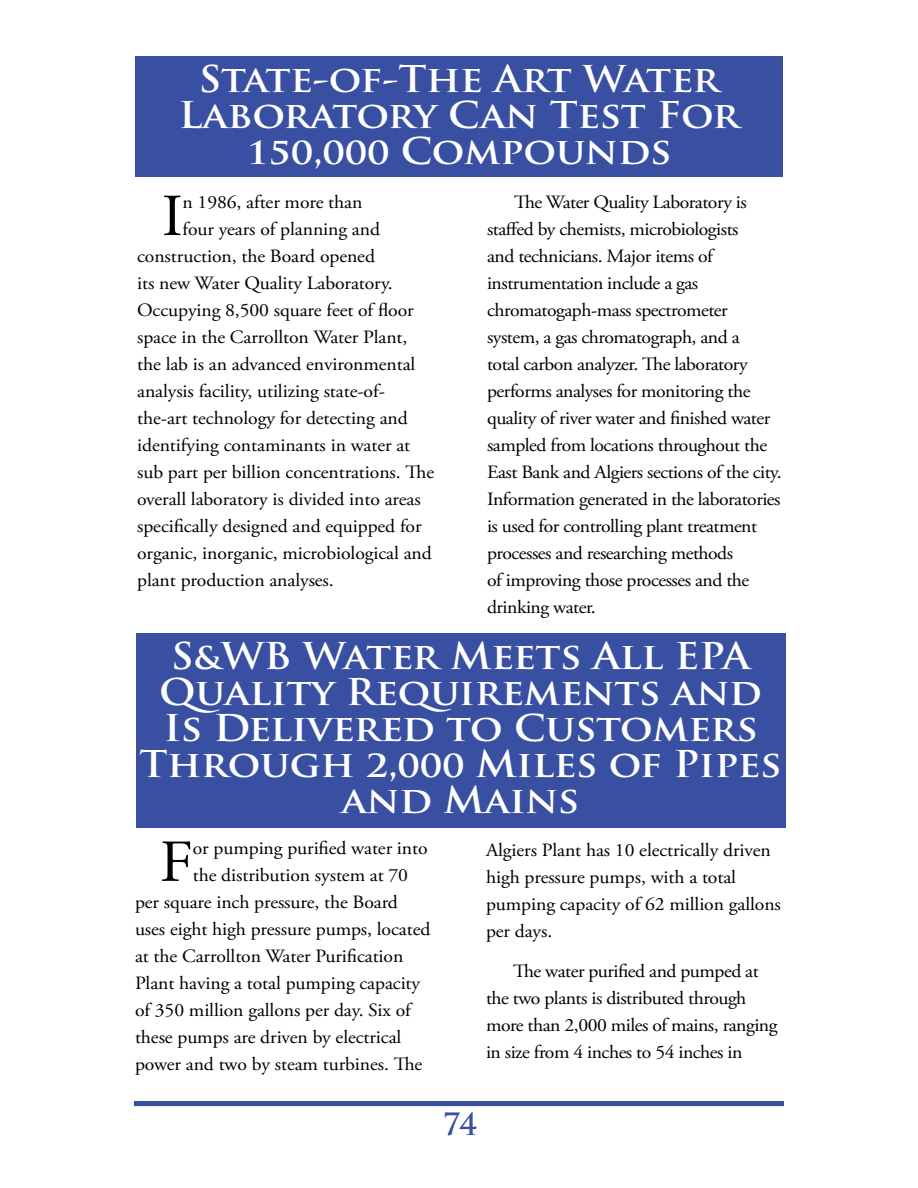
<style>
.page{position:relative;width:918px;height:1188px;background:#fff}
.page>*{position:absolute;margin:0;border:0;box-sizing:border-box;transform-origin:0 0}
.t1{font:59.4px "Adobe Garamond Pro";color:#000;scale:1.05 1}
.Headline{font:700 36px/36px "Trajan Pro";letter-spacing:-.01em;color:#fff;text-align:center;scale:1.1 1}
.Headline-2{font:700 36px "Trajan Pro";letter-spacing:-.03em;color:#fff;scale:1.1 1}
.t2{font:700 30px "Trajan Pro";color:#394fa2}
.t3{font:18.75px/27px "Adobe Garamond Pro";letter-spacing:-.005em;color:#000;scale:1.05 1}
.t4{font:18.75px/27px "Adobe Garamond Pro";letter-spacing:-.025em;color:#000;scale:1.05 1}
</style>
<div class="page">
<hr style="left:134px;top:1102px;width:649px;height:4px;background:#3750a2">
<div style="left:135px;top:56px;width:648px;height:121px;background:#394fa2"></div>
<div style="left:136px;top:633px;width:649px;height:194px;background:#394fa2"></div>
<p class="Headline-2" style="left:198px;top:57px;width:475px">State-of-The Art Water</p>
<p class="Headline" style="left:178px;top:98px;width:512px">Laboratory Can Test For<br>150,000 Compounds</p>
<p class="t4" style="left:487px;top:189px;width:282px;text-indent:27px">The Water Quality Laboratory is staffed by chemists, microbiologists<br>and technicians. Major items of instrumentation include a gas chromatogaph-mass spectrometer system, a gas chromatograph, and a<br>total carbon analyzer. The laboratory performs analyses for monitoring the quality of river water and finished water sampled from locations throughout the East Bank and Algiers sections of the city.<br>Information generated in the laboratories is used for controlling plant treatment processes and researching methods<br>of improving those processes and the drinking water.</p>
<p class="Headline" style="left:140px;top:638px;width:585px">S&amp;WB Water Meets All EPA<br>Quality Requirements and<br>Is Delivered to Customers<br>Through 2,000 Miles of Pipes and Mains</p>
<p class="t1" style="left:160px;top:826px;width:33px">F</p>
<p class="t3" style="left:193px;top:835px;width:225px">or pumping purified water into</p>
<p class="t1" style="left:162px;top:181px;width:22px">I</p>
<p class="t3" style="left:183px;top:189px;width:173px">n 1986, after more than</p>
<p class="t3" style="left:183px;top:216px;width:190px">four years of planning and</p>
<p class="t3" style="left:137px;top:243px;width:228px">construction, the Board opened</p>
<p class="t3" style="left:137px;top:270px;width:245px">its new Water Quality Laboratory.</p>
<p class="t3" style="left:137px;top:297px;width:265px">Occupying 8,500 square feet of floor</p>
<p class="t3" style="left:137px;top:324px;width:259px">space in the Carrollton Water Plant,</p>
<p class="t3" style="left:137px;top:351px;width:267px">the lab is an advanced environmental</p>
<p class="t3" style="left:137px;top:378px;width:238px">analysis facility, utilizing state-of-</p>
<p class="t3" style="left:137px;top:405px;width:259px">the-art technology for detecting and</p>
<p class="t3" style="left:137px;top:432px;width:262px">identifying contaminants in water at</p>
<p class="t3" style="left:137px;top:459px;width:284px">sub part per billion concentrations. The</p>
<p class="t3" style="left:137px;top:486px;width:272px">overall laboratory is divided into areas</p>
<p class="t3" style="left:137px;top:513px;width:272px">specifically designed and equipped for</p>
<p class="t3" style="left:137px;top:540px;width:282px">organic, inorganic, microbiological and</p>
<p class="t3" style="left:137px;top:567px;width:189px">plant production analyses.</p>
<p class="t3" style="left:486px;top:837px;width:282px">Algiers Plant has 10 electrically driven high pressure pumps, with a total pumping capacity of 62 million gallons per days.</p>
<p class="t4" style="left:486px;top:959px;width:279px;text-indent:27px">The water purified and pumped at the two plants is distributed through more than 2,000 miles of mains, ranging in size from 4 inches to 54 inches in</p>
<p class="t3" style="left:193px;top:862px;width:207px">the distribution system at 70</p>
<p class="t3" style="left:135px;top:889px;width:252px">per square inch pressure, the Board</p>
<p class="t3" style="left:135px;top:916px;width:283px">uses eight high pressure pumps, located</p>
<p class="t3" style="left:135px;top:943px;width:257px">at the Carrollton Water Purification</p>
<p class="t3" style="left:135px;top:970px;width:273px">Plant having a total pumping capacity</p>
<p class="t3" style="left:135px;top:997px;width:264px">of 350 million gallons per day. Six of</p>
<p class="t3" style="left:135px;top:1024px;width:255px">these pumps are driven by electrical</p>
<p class="t3" style="left:135px;top:1051px;width:275px">power and two by steam turbines. The</p>
<p class="t2" style="left:443px;top:1105px;width:36px">74</p>
</div>
